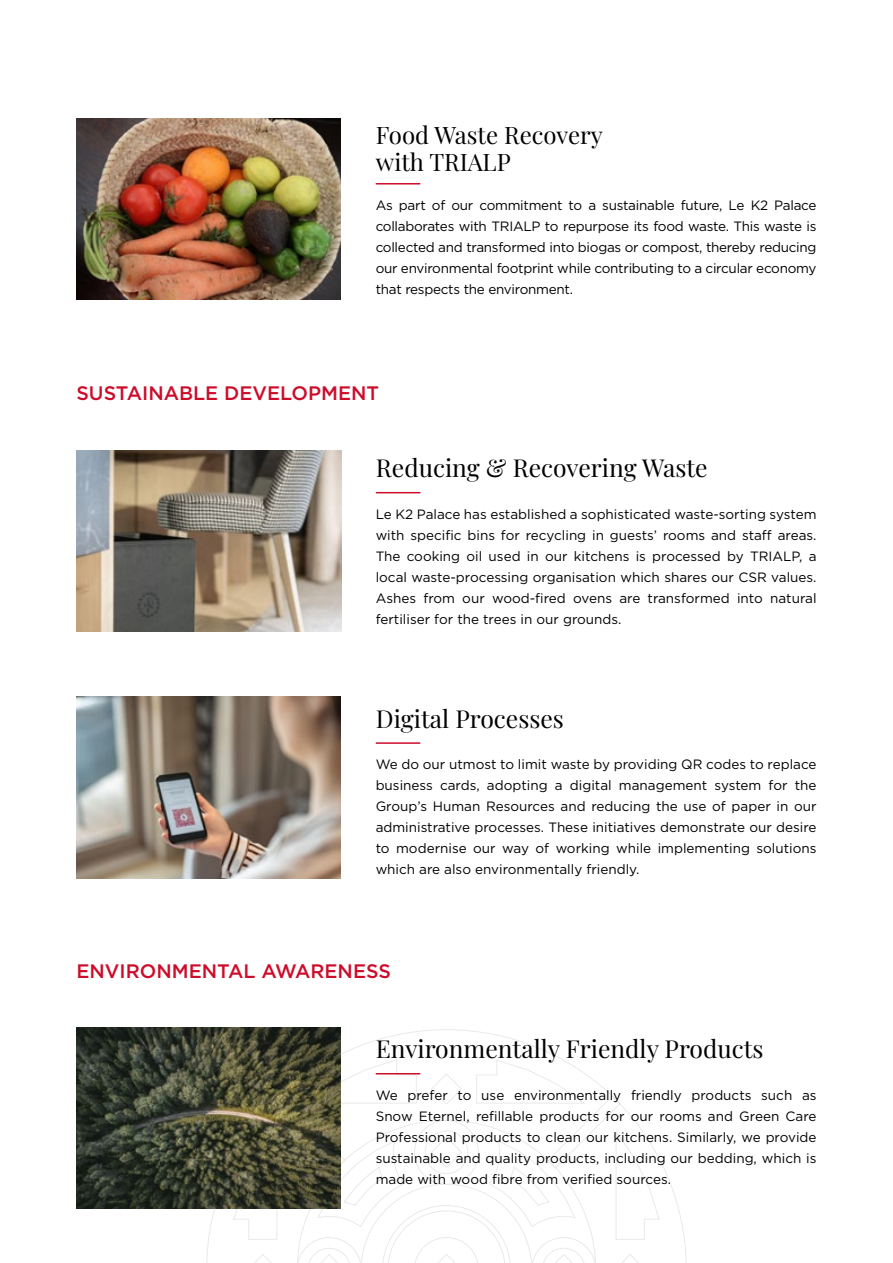
<style>
.page{position:relative;width:893px;height:1263px;background:#fff}
.page>*{position:absolute;margin:0;border:0;box-sizing:border-box;transform-origin:0 0}
.t1{font:24.75px "Playfair Display";color:#000}
.t2{font:24px/27px "Playfair Display";color:#000}
.t3{font:500 19.5px "Gotham";color:#cd0c2a}
.t4{font:13.5px/21px "Gotham";color:#000;text-align:justify}
</style>
<div class="page">
<svg style="left:206px;top:1029px;width:481px;height:234px"></svg>
<img style="left:76px;top:451px;width:266px;height:181px">
<hr style="left:376px;top:492px;width:44px;height:1px;background:#cd0c2a">
<hr style="left:376px;top:1073px;width:44px;height:1px;background:#cd0c2a">
<img style="left:76px;top:1027px;width:265px;height:182px">
<hr style="left:376px;top:742px;width:44px;height:2px;background:#cd0c2a">
<img style="left:76px;top:697px;width:265px;height:181px">
<hr style="left:376px;top:183px;width:44px;height:2px;background:#cd0c2a">
<img style="left:76px;top:118px;width:265px;height:182px">
<h2 class="t2" style="left:376px;top:120px;width:229px">Food Waste Recovery with TRIALP</h2>
<p class="t4" style="left:376px;top:194px;width:442px">As part of our commitment to a sustainable future, Le K2 Palace collaborates with TRIALP to repurpose its food waste. This waste is collected and transformed into biogas or compost, thereby reducing our environmental footprint while contributing to a circular economy that respects the environment.</p>
<h3 class="t3" style="left:76px;top:380px;width:304px">SUSTAINABLE DEVELOPMENT</h3>
<h1 class="t1" style="left:376px;top:449px;width:333px">Reducing &amp; Recovering Waste</h1>
<p class="t4" style="left:376px;top:503px;width:442px">Le K2 Palace has established a sophisticated waste-sorting system with specific bins for recycling in guests’ rooms and staff areas.<br>The cooking oil used in our kitchens is processed by TRIALP, a local waste-processing organisation which shares our CSR values.<br>Ashes from our wood-fired ovens are transformed into natural fertiliser for the trees in our grounds.</p>
<h1 class="t1" style="left:376px;top:699px;width:190px">Digital Processes</h1>
<p class="t4" style="left:376px;top:754px;width:442px">We do our utmost to limit waste by providing QR codes to replace business cards, adopting a digital management system for the Group’s Human Resources and reducing the use of paper in our administrative processes. These initiatives demonstrate our desire to modernise our way of working while implementing solutions which are also environmentally friendly.</p>
<h3 class="t3" style="left:76px;top:958px;width:316px">ENVIRONMENTAL AWARENESS</h3>
<h1 class="t1" style="left:376px;top:1030px;width:389px">Environmentally Friendly Products</h1>
<p class="t4" style="left:376px;top:1084px;width:442px">We prefer to use environmentally friendly products such as Snow Eternel, refillable products for our rooms and Green Care Professional products to clean our kitchens. Similarly, we provide sustainable and quality products, including our bedding, which is made with wood fibre from verified sources.</p>
</div>
